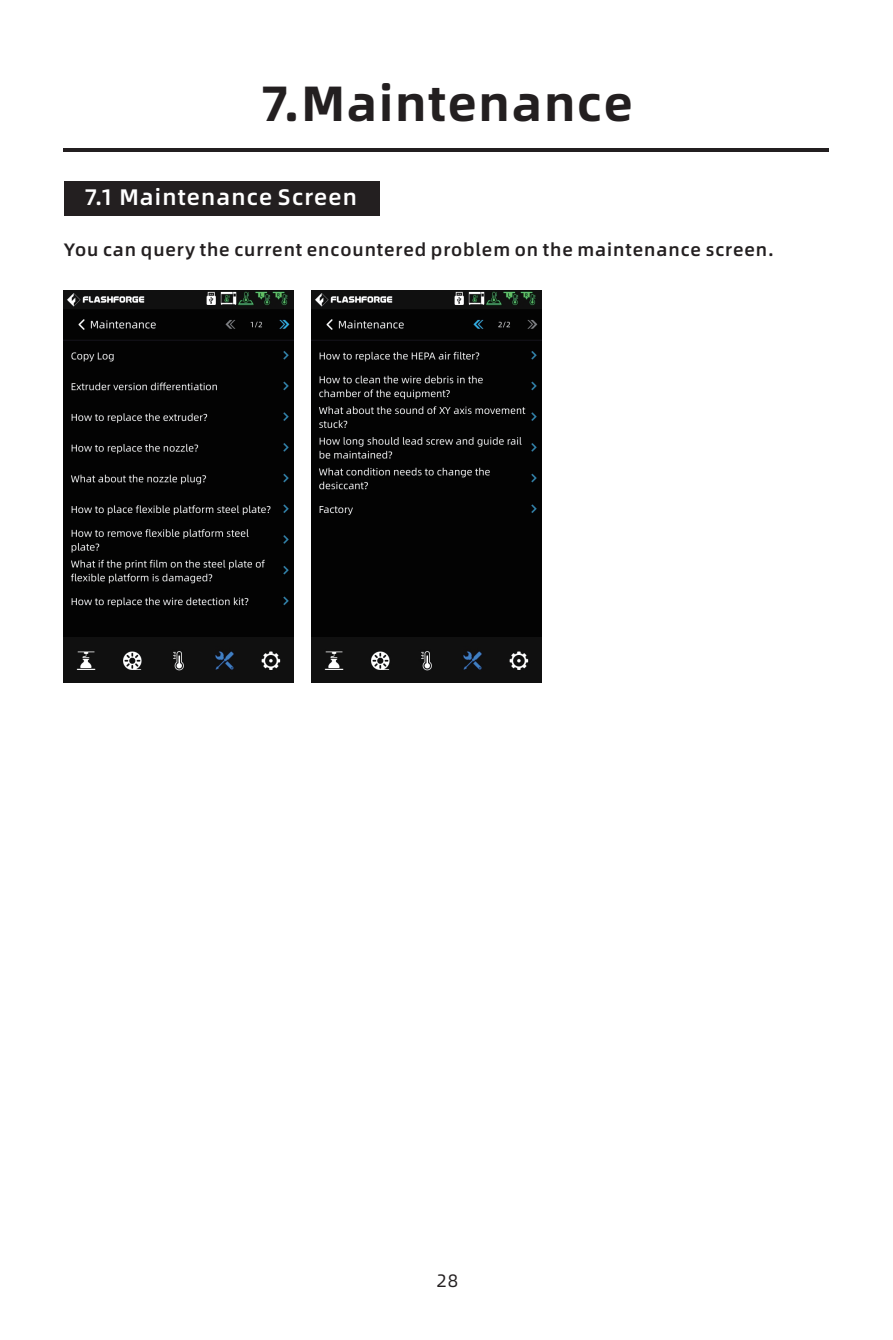
<style>
.page{position:relative;width:893px;height:1340px;background:#fff}
.page>*{position:absolute;margin:0;border:0;box-sizing:border-box;transform-origin:0 0}
.t1{font:49.5px "Alibaba Pu Hui Ti B";letter-spacing:.035em;color:#231f20}
.t2{font:22.5px "Alibaba Pu Hui Ti M";letter-spacing:.05em;color:#fff}
.t3{font:18px "Alibaba Pu Hui Ti M";letter-spacing:.05em;color:#231f20}
.t4{font:18px "Alibaba Pu Hui Ti R";color:#231f20}
</style>
<div class="page">
<hr style="left:64px;top:149px;width:765px;height:3px;background:#231f20">
<div style="left:64px;top:181px;width:316px;height:34px;background:#231f20"></div>
<img style="left:64px;top:290px;width:229px;height:392px">
<img style="left:312px;top:290px;width:229px;height:392px">
<h1 class="t1" style="left:260px;top:64px;width:374px">7.Maintenance</h1>
<p class="t2" style="left:85px;top:179px;width:274px">7.1 Maintenance Screen</p>
<p class="t3" style="left:64px;top:236px;width:712px">You can query the current encountered problem on the maintenance screen.</p>
<p class="t4" style="left:436px;top:1266px;width:23px">28</p>
</div>
